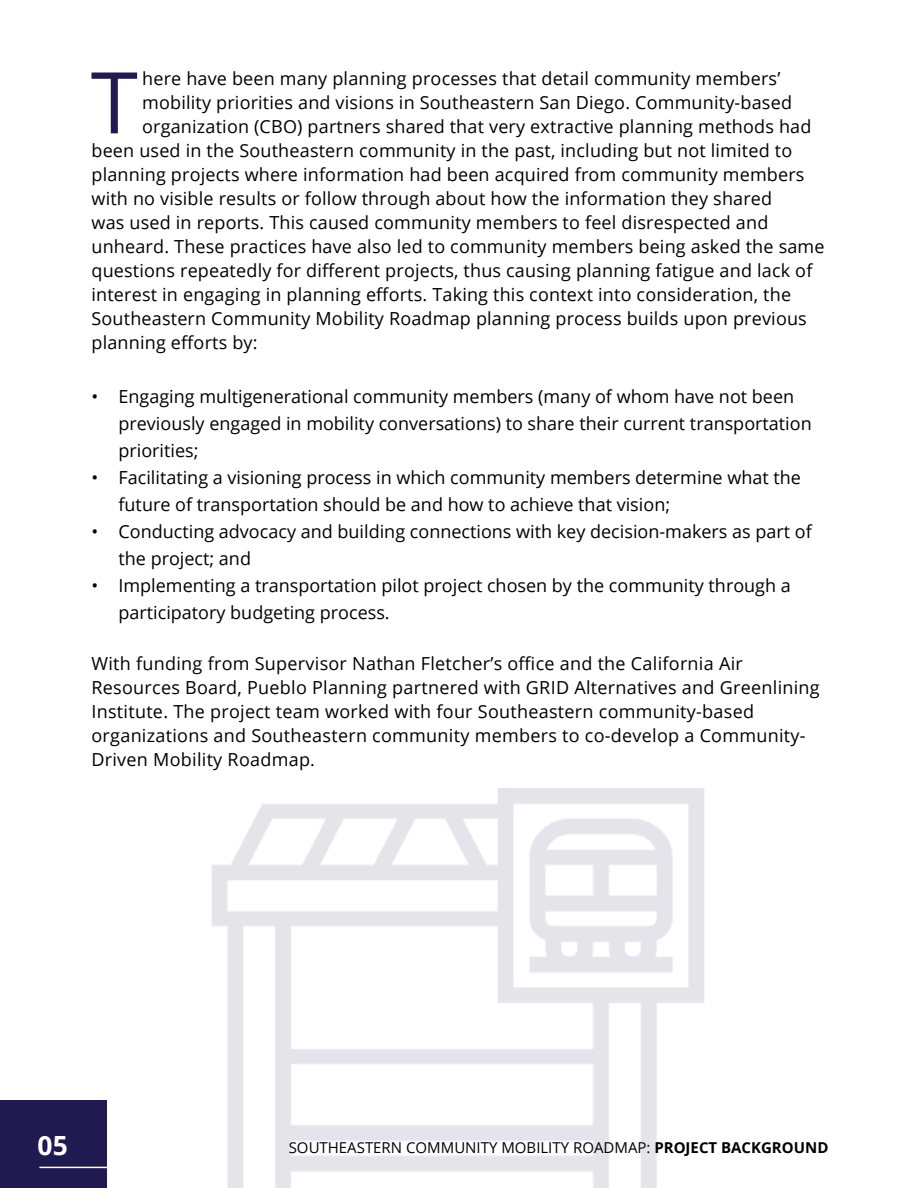
<style>
.page{position:relative;width:918px;height:1188px;background:#fff}
.page>*{position:absolute;margin:0;border:0;box-sizing:border-box;transform-origin:0 0}
.t1{font:85.2px "Open Sans";color:#1f1a50}
.t2{font:700 26.4px "Open Sans";color:#fff}
.t3{font:18px/27px "Open Sans";letter-spacing:.01em;color:#000}
.t4{font:15px "Open Sans";color:#000}
.s1{font-weight:700}
</style>
<div class="page">
<div style="left:0;top:1100px;width:107px;height:88px;background:#1f1a50"></div>
<img style="left:212px;top:789px;width:492px;height:399px">
<hr style="left:39px;top:1167px;width:68px;height:1px;background:#fff">
<h1 class="t1" style="left:91px;top:44px;width:49px">T</h1>
<p class="t3" style="left:142px;top:65px;width:640px">here have been many planning processes that detail community members’</p>
<p class="t3" style="left:142px;top:89px;width:651px">mobility priorities and visions in Southeastern San Diego. Community-based</p>
<p class="t3" style="left:142px;top:113px;width:671px">organization (CBO) partners shared that very extractive planning methods had</p>
<p class="t3" style="left:91px;top:137px;width:702px">been used in the Southeastern community in the past, including but not limited to</p>
<p class="t3" style="left:91px;top:161px;width:715px">planning projects where information had been acquired from community members</p>
<p class="t3" style="left:91px;top:185px;width:682px">with no visible results or follow through about how the information they shared</p>
<p class="t3" style="left:91px;top:209px;width:678px">was used in reports. This caused community members to feel disrespected and</p>
<p class="t3" style="left:91px;top:233px;width:735px">unheard. These practices have also led to community members being asked the same</p>
<p class="t3" style="left:91px;top:257px;width:722px">questions repeatedly for different projects, thus causing planning fatigue and lack of</p>
<p class="t3" style="left:91px;top:281px;width:701px">interest in engaging in planning efforts. Taking this context into consideration, the</p>
<p class="t3" style="left:91px;top:305px;width:717px">Southeastern Community Mobility Roadmap planning process builds upon previous</p>
<p class="t3" style="left:91px;top:329px;width:168px">planning efforts by:</p>
<p class="t3" style="left:118px;top:383px;width:695px;text-indent:-27px">• Engaging multigenerational community members (many of whom have not been previously engaged in mobility conversations) to share their current transportation priorities;</p>
<p class="t3" style="left:118px;top:464px;width:684px;text-indent:-27px">• Facilitating a visioning process in which community members determine what the future of transportation should be and how to achieve that vision;</p>
<p class="t3" style="left:118px;top:518px;width:695px;text-indent:-27px">• Conducting advocacy and building connections with key decision-makers as part of the project; and</p>
<p class="t3" style="left:118px;top:572px;width:674px;text-indent:-27px">• Implementing a transportation pilot project chosen by the community through a participatory budgeting process.</p>
<p class="t3" style="left:91px;top:651px;width:730px;line-height:24px">With funding from Supervisor Nathan Fletcher’s office and the California Air Resources Board, Pueblo Planning partnered with GRID Alternatives and Greenlining Institute. The project team worked with four Southeastern community-based organizations and Southeastern community members to co-develop a Community-Driven Mobility Roadmap.</p>
<h2 class="t2" style="left:38px;top:1127px;width:32px">05</h2>
<p class="t4" style="left:289px;top:1138px;width:541px">SOUTHEASTERN COMMUNITY MOBILITY ROADMAP: <span class="s1">PROJECT BACKGROUND</span></p>
</div>
